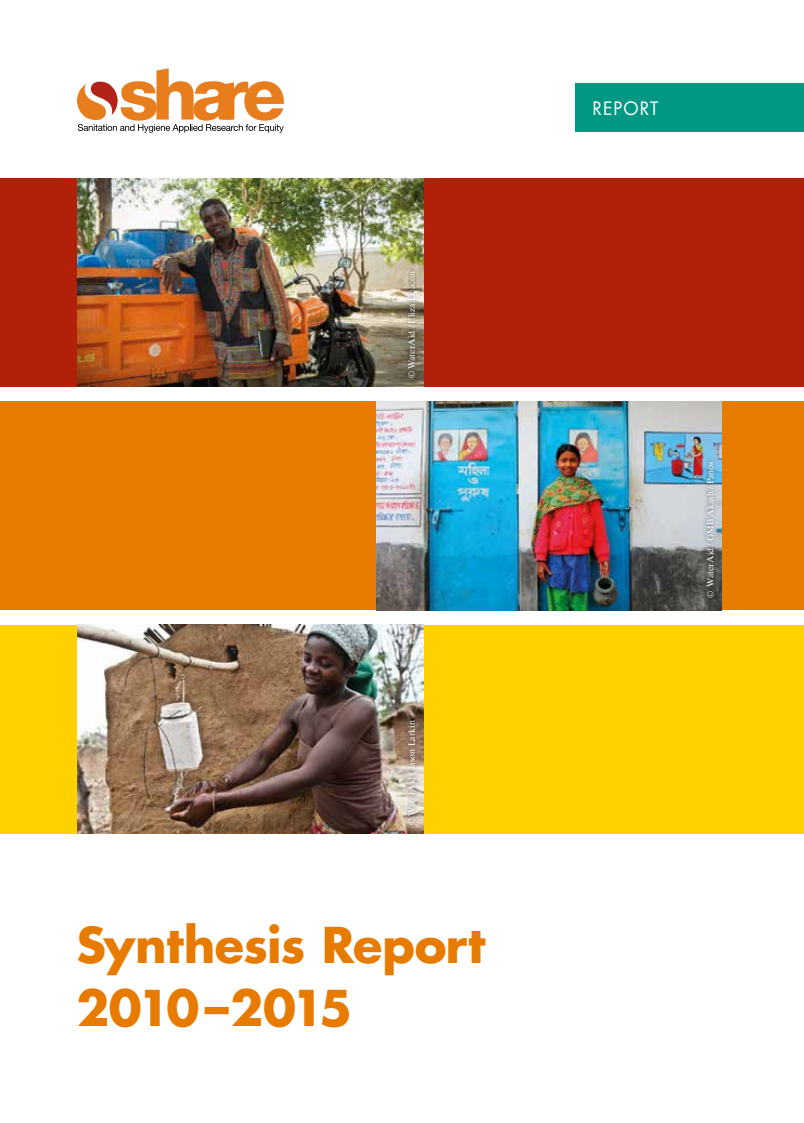
<style>
.page{position:relative;width:804px;height:1123px;background:#fff}
.page>*{position:absolute;margin:0;border:0;box-sizing:border-box;transform-origin:0 0}
.t1{font:700 48px/63px "Futura Std";letter-spacing:-.02em;color:#e77b00}
.t2{font:18px "Futura Std";letter-spacing:.06em;color:#fff}
.t3{font:9px "Times Ten LT Std";color:#fff}
</style>
<div class="page">
<div style="left:0;top:401px;width:804px;height:209px;background:#e77b00"></div>
<img style="left:376px;top:401px;width:346px;height:209px">
<div style="left:0;top:178px;width:804px;height:209px;background:#b12009"></div>
<img style="left:78px;top:178px;width:345px;height:209px">
<div style="left:0;top:625px;width:804px;height:208px;background:#ffd100"></div>
<img style="left:78px;top:625px;width:345px;height:208px">
<svg style="left:77px;top:68px;width:207px;height:65px"></svg>
<div style="left:404px;top:716px;width:15px;height:112px;background:#000;opacity:.55"></div>
<div style="left:702px;top:457px;width:15px;height:145px;background:#000;opacity:.55"></div>
<div style="left:404px;top:266px;width:15px;height:116px;background:#000;opacity:.55"></div>
<div style="left:575px;top:83px;width:229px;height:49px;background:#009882"></div>
<p class="t3" style="left:406px;top:378px;width:109px;rotate:-90deg">© WaterAid / Eliza Deacon</p>
<p class="t3" style="left:406px;top:824px;width:106px;rotate:-90deg">© WaterAid / Jason Larkin</p>
<h1 class="t1" style="left:76px;top:912px;width:410px">Synthesis Report<br>2010 –2015</h1>
<h2 class="t2" style="left:592px;top:97px;width:67px">REPORT</h2>
<p class="t3" style="left:705px;top:598px;width:138px;rotate:-90deg">© WaterAid / GMB Akash / Panos</p>
</div>
